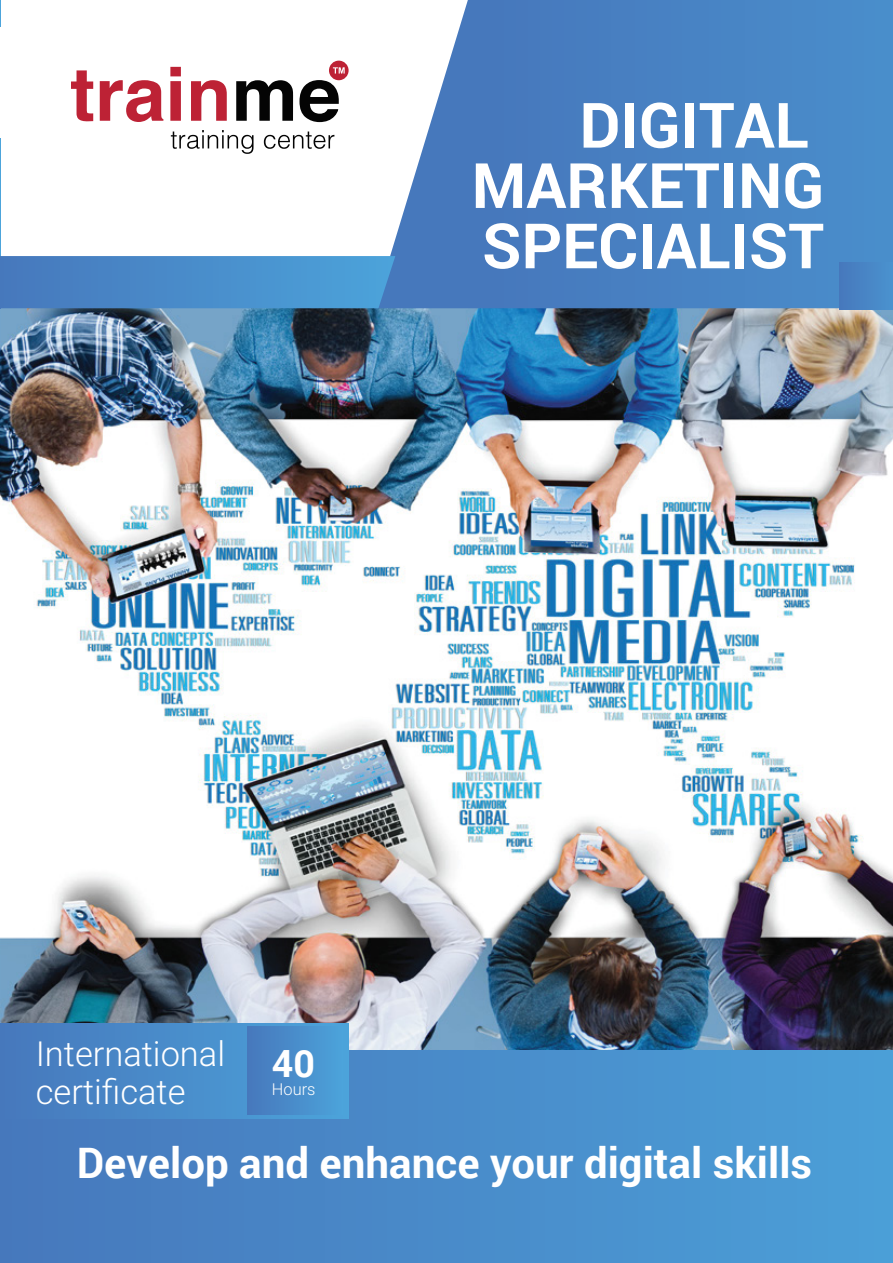
<style>
.page{position:relative;width:893px;height:1263px;background:#fff}
.page>*{position:absolute;margin:0;border:0;box-sizing:border-box;transform-origin:0 0}
.t1{font:700 62.55px/60.3px "Roboto";color:#fff}
.t2{font:700 42px "Roboto";color:#fff}
.t3{font:700 37.5px "Roboto";color:#fff}
.t4{font:300 34.5px/38.4px "Roboto";color:#fff}
.t5{font:300 16.35px "Roboto";color:#fff}
</style>
<div class="page">
<img style="left:1px;top:308px;width:892px;height:743px">
<svg style="left:390px;top:0;width:503px;height:308px;background:#5389c6"></svg>
<div style="left:0;top:1051px;width:893px;height:212px;background:linear-gradient(to right,#4778bc,#4b9fd7)"></div>
<div style="left:0;top:1024px;width:349px;height:95px;background:linear-gradient(to right,#4777bc,#4ca3da)"></div>
<div style="left:247px;top:1026px;width:95px;height:89px;background:linear-gradient(to right,#4777bc,#4ca2da)"></div>
<div style="left:329px;top:61px;width:20px;height:19px;background:#bd2235;border-radius:50%"></div>
<svg style="left:333px;top:67px;width:12px;height:7px"></svg>
<svg style="left:71px;top:70px;width:22px;height:51px"></svg>
<svg style="left:100px;top:80px;width:63px;height:42px"></svg>
<svg style="left:170px;top:67px;width:11px;height:54px"></svg>
<svg style="left:191px;top:80px;width:36px;height:41px"></svg>
<svg style="left:236px;top:80px;width:57px;height:41px"></svg>
<svg style="left:299px;top:80px;width:40px;height:42px"></svg>
<svg style="left:171px;top:130px;width:83px;height:24px"></svg>
<svg style="left:264px;top:132px;width:70px;height:17px"></svg>
<div style="left:839px;top:263px;width:54px;height:47px;background:#4885c5"></div>
<svg style="left:1px;top:256px;width:394px;height:52px;background:#498cca"></svg>
<hr style="left:0;top:0;width:1px;height:721px;background:#4ca4db">
<img style="left:0;top:298px;width:1px;height:764px">
<hr style="left:0;top:1051px;width:1px;height:212px;background:#4678bc">
<hr style="left:0;top:1024px;width:1px;height:95px;background:#4678bc">
<hr style="left:0;top:256px;width:1px;height:52px;background:#4678bc">
<hr style="left:0;top:27px;width:1px;height:111px;background:#fff">
<h1 class="t1" style="left:472px;top:93px;width:354px;text-indent:108px">DIGITAL<br>MARKETING<br>SPECIALIST</h1>
<p class="t4" style="left:36px;top:1033px;width:191px">International certificate</p>
<p class="t3" style="left:272px;top:1037px;width:45px">40</p>
<p class="t5" style="left:272px;top:1078px;width:45px">Hours</p>
<p class="t2" style="left:77px;top:1133px;width:737px">Develop and enhance your digital skills</p>
</div>
